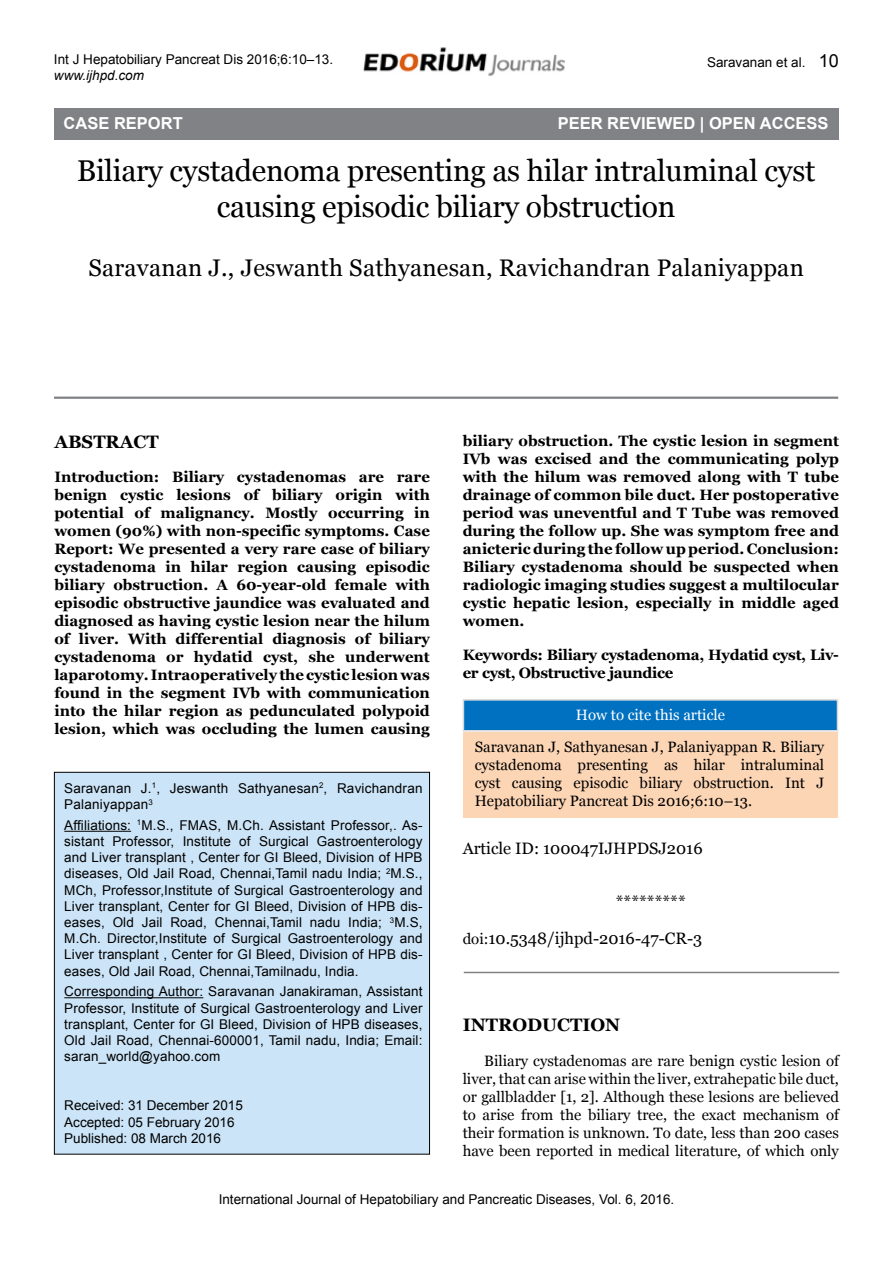
<style>
.page{position:relative;width:893px;height:1263px;background:#fff}
.page>*{position:absolute;margin:0;border:0;box-sizing:border-box;transform-origin:0 0}
.t1{font:30px/36px "Georgia";letter-spacing:-.01em;color:#000;text-align:center}
.t2{font:24px "Georgia";letter-spacing:.01em;color:#000}
.t3{font:700 18px "Georgia";color:#000}
.t4{font:16.5px "Georgia";color:#000}
.t5{font:700 16.5px "Arial";color:#fff}
.t6{font:700 15px/18px "Georgia";color:#000;text-align:justify}
.t7{font:15px/18px "Georgia";color:#000;text-align:justify}
.t8{font:700 15px/18px "Georgia";letter-spacing:-.02em;color:#000}
.t9{font:15px "Georgia";color:#fff}
.t10{font:13.5px/16.2px "Arial";color:#000}
.t11{font:italic 13.5px "Arial";color:#000}
.s1{font-size:18px}
.s2{font-size:15px}
</style>
<div class="page">
<img style="left:363px;top:47px;width:202px;height:29px">
<hr style="left:54px;top:397px;width:784px;height:2px;background:#808285">
<div style="left:54px;top:772px;width:376px;height:382px;background:#cce4f7"></div>
<div style="left:54px;top:772px;width:376px;height:382px;border:1px solid #000"></div>
<hr style="left:64px;top:831px;width:67px;height:1px;background:#000">
<hr style="left:64px;top:997px;width:139px;height:1px;background:#000">
<div style="left:463px;top:732px;width:375px;height:86px;background:#fcd5b5"></div>
<div style="left:463px;top:699px;width:375px;height:32px;background:#0070c0;border:2px solid #d9d9d9"></div>
<div style="left:54px;top:108px;width:784px;height:32px;background:#808285"></div>
<hr style="left:464px;top:972px;width:375px;height:1px;background:#808285">
<p class="t10" style="left:54px;top:51px;width:281px">Int J Hepatobiliary Pancreat Dis 2016;6:10–13.</p>
<p class="t11" style="left:54px;top:67px;width:92px">www.ijhpd.com</p>
<p class="t10" style="left:707px;top:54px;width:133px">Saravanan et al. <span class="s1">10</span></p>
<p class="t5" style="left:64px;top:112px;width:13px">C</p>
<p class="t5" style="left:114px;top:112px;width:13px">R</p>
<p class="t5" style="left:696px;top:112px;width:10px">OPE</p>
<p class="t5" style="left:730px;top:112px;width:27px">N ACCESS</p>
<h1 class="t1" style="left:77px;top:153px;width:740px">Biliary cystadenoma presenting as hilar intraluminal cyst causing episodic biliary obstruction</h1>
<h2 class="t2" style="left:88px;top:253px;width:717px">Saravanan J., Jeswanth Sathyanesan, Ravichandran Palaniyappan</h2>
<p class="t5" style="left:64px;top:112px;width:121px">CASE REPORT</p>
<p class="t5" style="left:558px;top:112px;width:164px">PEER REVIEWED | OPE</p>
<p class="t5" style="left:744px;top:112px;width:29px">N ACCESS</p>
<p class="t3" style="left:54px;top:430px;width:106px">Abstract</p>
<p class="t6" style="left:54px;top:468px;width:377px">Introduction: Biliary cystadenomas are rare benign cystic lesions of biliary origin with potential of malignancy. Mostly occurring in women (90%) with non-specific symptoms. Case Report: We presented a very rare case of biliary cystadenoma in hilar region causing episodic biliary obstruction. A 60-year-old female with episodic obstructive jaundice was evaluated and diagnosed as having cystic lesion near the hilum of liver. With differential diagnosis of biliary cystadenoma or hydatid cyst, she underwent laparotomy. Intraoperatively the cystic lesion was found in the segment IVb with communication into the hilar region as pedunculated polypoid lesion, which was occluding the lumen causing</p>
<p class="t10" style="left:64px;top:780px;width:360px">Saravanan J.<sup>1</sup>, Jeswanth Sathyanesan<sup>2</sup>, Ravichandran<br>Palaniyappan<sup>3</sup></p>
<p class="t10" style="left:64px;top:817px;width:360px;text-align:justify">Affiliations: <sup>1</sup>M.S., FMAS, M.Ch. Assistant Professor,. As&shy;sistant Professor, Institute of Surgical Gastroenterology and Liver transplant , Center for GI Bleed, Division of HPB diseases, Old Jail Road, Chennai,Tamil nadu India; <sup>2</sup>M.S., MCh, Professor,Institute of Surgical Gastroenterology and Liver transplant, Center for GI Bleed, Division of HPB dis&shy;eases, Old Jail Road, Chennai,Tamil nadu India; <sup>3</sup>M.S, M.Ch. Director,Institute of Surgical Gastroenterology and Liver transplant , Center for GI Bleed, Division of HPB dis&shy;eases, Old Jail Road, Chennai,Tamilnadu, India.</p>
<p class="t10" style="left:64px;top:984px;width:360px;text-align:justify">Corresponding Author: Saravanan Janakiraman, Assistant Professor, Institute of Surgical Gastroenterology and Liver transplant, Center for GI Bleed, Division of HPB diseases, Old Jail Road, Chennai-600001, Tamil nadu, India; Email: saran_world@yahoo.com</p>
<p class="t10" style="left:64px;top:1098px;width:180px">Received: 31 December 2015<br>Accepted: 05 February 2016<br>Published: 08 March 2016</p>
<p class="t6" style="left:463px;top:431px;width:378px">biliary obstruction. The cystic lesion in segment IVb was excised and the communicating polyp with the hilum was removed along with T tube drainage of common bile duct. Her postoperative period was uneventful and T Tube was removed during the follow up. She was symptom free and anicteric during the follow up period. Conclusion:<br>Biliary cystadenoma should be suspected when radiologic imaging studies suggest a multilocular cystic hepatic lesion, especially in middle aged women.</p>
<p class="t8" style="left:463px;top:646px;width:378px">Keywords: Biliary cystadenoma, Hydatid cyst, Liv&shy;er cyst, Obstructive jaundice</p>
<p class="t9" style="left:576px;top:705px;width:151px">How to cite this article</p>
<p class="t7" style="left:475px;top:738px;width:351px">Saravanan J, Sathyanesan J, Palaniyappan R. Biliary cystadenoma presenting as hilar intraluminal cyst causing episodic biliary obstruction. Int J Hepatobiliary Pancreat Dis 2016;6:10–13.</p>
<p class="t4" style="left:463px;top:839px;width:241px">Article ID: 100047IJHPDSJ2016</p>
<p class="t4" style="left:616px;top:891px;width:72px">*********</p>
<p class="t4" style="left:463px;top:928px;width:241px"><span class="s2">doi:</span>10.5348/ijhpd-2016-47-CR-3</p>
<p class="t3" style="left:463px;top:1013px;width:159px">iNTRODUCTION</p>
<p class="t7" style="left:463px;top:1052px;width:378px;text-indent:22px">Biliary cystadenomas are rare benign cystic lesion of liver, that can arise within the liver, extrahepatic bile duct, or gallbladder [1, 2]. Although these lesions are believed to arise from the biliary tree, the exact mechanism of their formation is unknown. To date, less than 200 cases have been reported in medical literature, of which only</p>
<p class="t10" style="left:219px;top:1191px;width:457px">International Journal of Hepatobiliary and Pancreatic Diseases, Vol. 6, 2016.</p>
</div>
